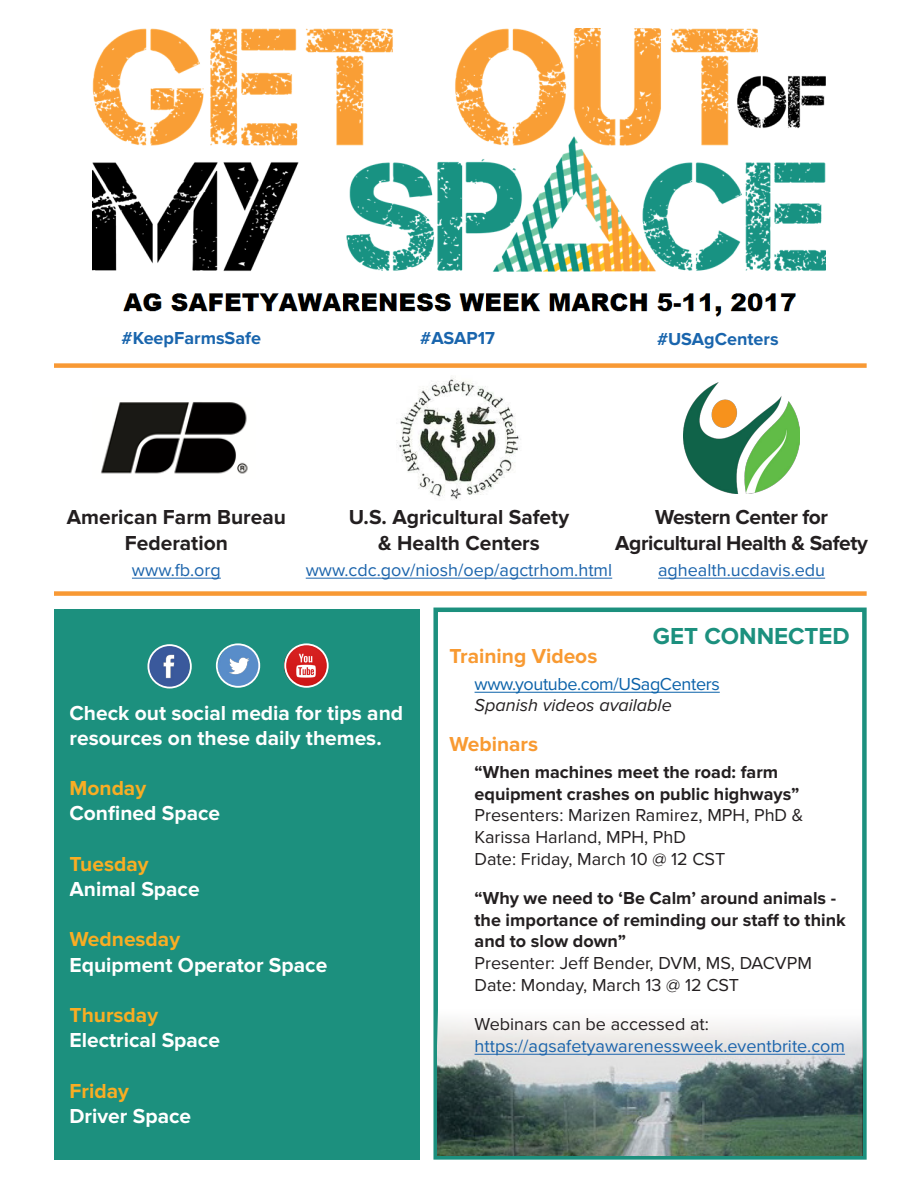
<style>
.page{position:relative;width:918px;height:1188px;background:#fff}
.page>*{position:absolute;margin:0;border:0;box-sizing:border-box;transform-origin:0 0}
.t1{font:700 24px "Proxima Nova";color:#1c907e}
.t2{font:700 21px/25.2px "Proxima Nova";color:#fff}
.t3{font:700 21px/25.2px "Proxima Nova";color:#231f20;text-align:center}
.t4{font:700 21px/25.2px "Proxima Nova";letter-spacing:-.02em;color:#231f20;text-align:center}
.t5{font:700 21px "Proxima Nova";color:#f9ad23}
.t6{font:700 21px "Proxima Nova";color:#f89a32}
.t7{font:18px "Proxima Nova";color:#231f20}
.t8{font:700 18px/21.6px "Proxima Nova";color:#231f20}
.t9{font:18px "Proxima Nova";color:#1b64ac}
.t10{font:700 18px "Proxima Nova";color:#1965ad}
.t11{font:18px "Proxima Nova";letter-spacing:-.02em;color:#0b62a9}
.t12{font:italic 18px "Proxima Nova";color:#231f20}
</style>
<div class="page">
<div style="left:433px;top:608px;width:434px;height:552px;border:4px solid #1c907e"></div>
<img style="left:92px;top:28px;width:734px;height:289px">
<div style="left:54px;top:363px;width:813px;height:5px;background:#f89934"></div>
<div style="left:54px;top:609px;width:366px;height:551px;background:#1c907e"></div>
<div style="left:54px;top:591px;width:813px;height:5px;background:#f89934"></div>
<hr style="left:475px;top:692px;width:245px;height:1px;background:#0b62a9">
<img style="left:101px;top:402px;width:147px;height:72px">
<img style="left:397px;top:377px;width:124px;height:123px">
<hr style="left:132px;top:578px;width:89px;height:1px;background:#1b64ac">
<hr style="left:306px;top:578px;width:306px;height:1px;background:#1b64ac">
<img style="left:286px;top:646px;width:40px;height:39px">
<img style="left:150px;top:644px;width:42px;height:42px">
<img style="left:215px;top:646px;width:46px;height:41px">
<div style="left:147px;top:644px;width:45px;height:45px;border:2px solid #fff;border-radius:50%"></div>
<div style="left:216px;top:643px;width:44px;height:45px;border:2px solid #fff;border-radius:50%"></div>
<div style="left:284px;top:643px;width:45px;height:45px;border:2px solid #fff;border-radius:50%"></div>
<img style="left:438px;top:1021px;width:424px;height:135px">
<hr style="left:475px;top:1054px;width:370px;height:1px;background:#1b64ac">
<hr style="left:658px;top:578px;width:167px;height:1px;background:#1b64ac">
<img style="left:684px;top:382px;width:115px;height:111px">
<p class="t10" style="left:122px;top:327px;width:141px">#KeepFarmsSafe</p>
<p class="t10" style="left:420px;top:327px;width:76px">#ASAP17</p>
<p class="t10" style="left:657px;top:328px;width:123px">#USAgCenters</p>
<p class="t3" style="left:67px;top:506px;width:221px">American Farm Bureau<br>Federation</p>
<p class="t9" style="left:132px;top:559px;width:90px">www.fb.org</p>
<p class="t3" style="left:349px;top:506px;width:222px">U.S. Agricultural Safety</p>
<p class="t3" style="left:378px;top:531px;width:163px">&amp; Health Centers</p>
<p class="t4" style="left:615px;top:506px;width:254px">Western Center for<br>Agricultural Health &amp; Safety</p>
<p class="t9" style="left:658px;top:559px;width:169px">aghealth.ucdavis.edu</p>
<p class="t9" style="left:306px;top:559px;width:308px">www.cdc.gov/niosh/oep/agctrhom.html</p>
<p class="t6" style="left:449px;top:644px;width:150px">Training Videos</p>
<p class="t1" style="left:653px;top:622px;width:198px">GET CONNECTED</p>
<p class="t2" style="left:70px;top:701px;width:335px">Check out social media for tips and resources on these daily themes.</p>
<p class="t5" style="left:70px;top:776px;width:78px">Monday</p>
<p class="t2" style="left:70px;top:802px;width:152px">Confined Space</p>
<p class="t5" style="left:70px;top:852px;width:81px">Tuesday</p>
<p class="t2" style="left:70px;top:878px;width:132px">Animal Space</p>
<p class="t5" style="left:70px;top:927px;width:112px">Wednesday</p>
<p class="t2" style="left:70px;top:953px;width:259px">Equipment Operator Space</p>
<p class="t5" style="left:70px;top:1003px;width:90px">Thursday</p>
<p class="t2" style="left:70px;top:1029px;width:152px">Electrical Space</p>
<p class="t5" style="left:70px;top:1079px;width:61px">Friday</p>
<p class="t2" style="left:70px;top:1104px;width:123px">Driver Space</p>
<p class="t11" style="left:475px;top:674px;width:247px">www.youtube.com/USagCenters</p>
<p class="t12" style="left:475px;top:695px;width:199px">Spanish videos available</p>
<p class="t6" style="left:449px;top:732px;width:90px">Webinars</p>
<p class="t8" style="left:475px;top:762px;width:326px">“When machines meet the road: farm equipment crashes on public highways”</p>
<p class="t7" style="left:475px;top:805px;width:330px">Presenters: Marizen Ramirez, MPH, PhD &amp;</p>
<p class="t7" style="left:475px;top:827px;width:213px">Karissa Harland, MPH, PhD</p>
<p class="t7" style="left:475px;top:848px;width:252px">Date: Friday, March 10 @ 12 CST</p>
<p class="t8" style="left:475px;top:888px;width:373px">“Why we need to ‘Be Calm’ around animals - the importance of reminding our staff to think and to slow down”</p>
<p class="t7" style="left:475px;top:953px;width:339px">Presenter: Jeff Bender, DVM, MS, DACVPM</p>
<p class="t7" style="left:475px;top:974px;width:266px">Date: Monday, March 13 @ 12 CST</p>
<p class="t7" style="left:475px;top:1014px;width:236px">Webinars can be accessed at:</p>
<p class="t9" style="left:475px;top:1036px;width:372px">https://agsafetyawarenessweek.eventbrite.com</p>
</div>
